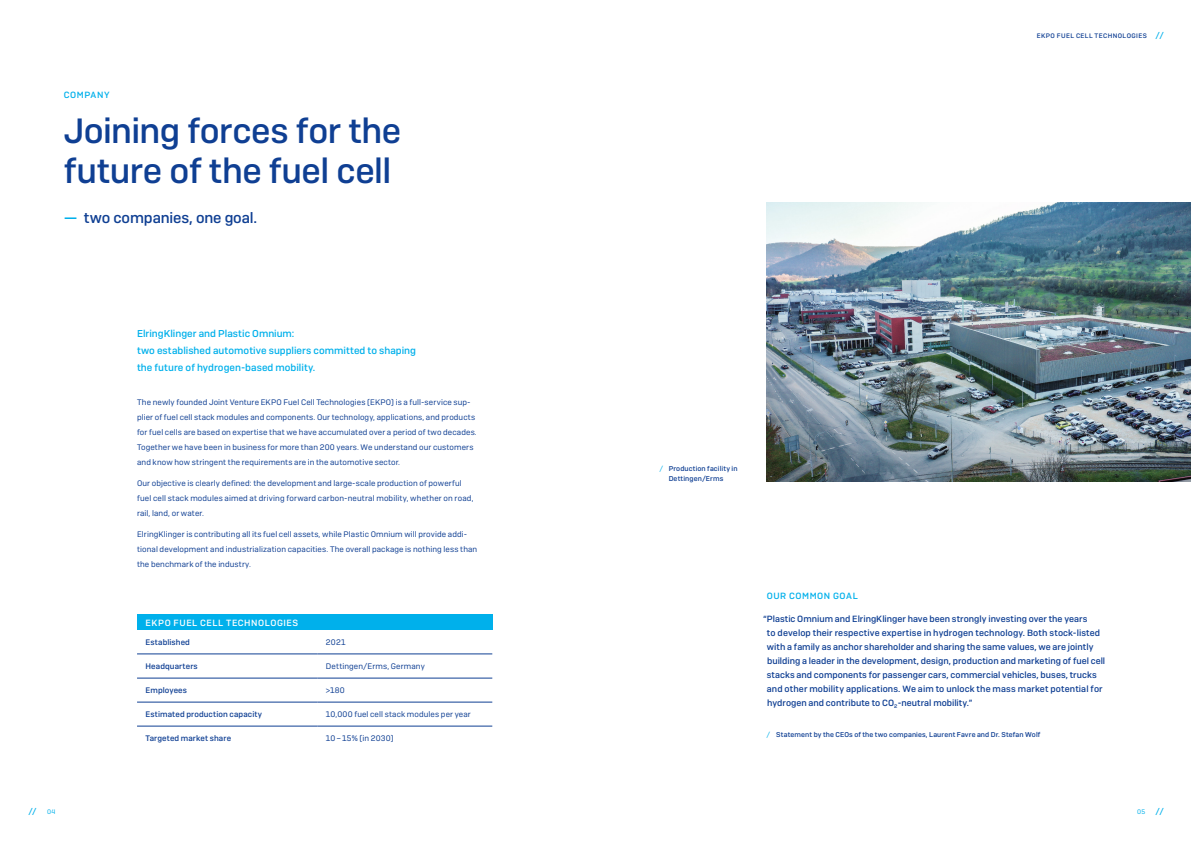
<style>
.page{position:relative;width:1191px;height:842px;background:#fff}
.page>*{position:absolute;margin:0;border:0;box-sizing:border-box;transform-origin:0 0}
.t1{font:500 35px/40px "Camber";letter-spacing:-.015em;color:#0f3f93}
.t2{font:500 15px "Camber";letter-spacing:-.01em;color:#0f3f93}
.t3{font:500 10px/17px "Camber";color:#00b0eb}
.t4{font:500 9px/14px "Camber";letter-spacing:.005em;color:#0f3f93}
.t5{font:500 9px "Camber";letter-spacing:.06em;color:#fff}
.t6{font:500 9px "Camber";letter-spacing:.06em;color:#00b0eb}
.t7{font:8px/15px "Camber";letter-spacing:.01em;color:#0f3f93}
.t8{font:500 8px "Camber";letter-spacing:.01em;color:#0f3f93}
.t9{font:500 8px "Camber";color:#00b0eb}
.t10{font:500 7px/10px "Camber";letter-spacing:.02em;color:#0f3f93}
.t11{font:500 6.5px "Camber";letter-spacing:.065em;color:#0f3f93}
.t12{font:6.5px "Camber";color:#00b0eb}
.s1{color:#00b0eb}
.s2{font-size:8px;color:#00b0eb}
.s3{font-weight:400;color:#00b0eb}
</style>
<div class="page">
<div style="left:137px;top:615px;width:355px;height:15px;background:#00b0eb"></div>
<hr style="left:137px;top:654px;width:180px;height:1px;background:#0f3f93">
<hr style="left:317px;top:654px;width:175px;height:1px;background:#0f3f93">
<hr style="left:137px;top:678px;width:180px;height:1px;background:#0f3f93">
<hr style="left:317px;top:678px;width:175px;height:1px;background:#0f3f93">
<hr style="left:137px;top:702px;width:180px;height:1px;background:#0f3f93">
<hr style="left:317px;top:702px;width:175px;height:1px;background:#0f3f93">
<hr style="left:137px;top:726px;width:180px;height:1px;background:#0f3f93">
<hr style="left:317px;top:726px;width:175px;height:1px;background:#0f3f93">
<img style="left:766px;top:202px;width:425px;height:279px">
<p class="t6" style="left:64px;top:89px;width:47px">COMPANY</p>
<h1 class="t1" style="left:64px;top:110px;width:339px">Joining forces for the future of the fuel cell</h1>
<h2 class="t2" style="left:64px;top:209px;width:195px"><span class="s1">—</span> two companies, one goal.</h2>
<p class="t3" style="left:137px;top:324px;width:280px">ElringKlinger and Plastic Omnium:<br>two established automotive suppliers committed to shaping the future of hydrogen-based mobility.</p>
<p class="t7" style="left:137px;top:395px;width:341px">The newly founded Joint Venture EKPO Fuel Cell Technologies (EKPO) is a full-service sup&shy;plier of fuel cell stack modules and components. Our technology, applications, and products for fuel cells are based on expertise that we have accumulated over a period of two decades.<br>Together we have been in business for more than 200 years. We understand our customers and know how stringent the requirements are in the automotive sector.</p>
<p class="t7" style="left:137px;top:476px;width:338px">Our objective is clearly defined: the development and large-scale production of powerful fuel cell stack modules aimed at driving forward carbon-neutral mobility, whether on road, rail, land, or water.</p>
<p class="t7" style="left:137px;top:526px;width:342px">ElringKlinger is contributing all its fuel cell assets, while Plastic Omnium will provide addi&shy;tional development and industrialization capacities. The overall package is nothing less than the benchmark of the industry.</p>
<p class="t5" style="left:146px;top:617px;width:154px">EKPO FUEL CELL TECHNOLOGIES</p>
<p class="t8" style="left:146px;top:637px;width:46px">Established</p>
<p class="t7" style="left:326px;top:635px;width:21px">2021</p>
<p class="t8" style="left:146px;top:661px;width:54px">Headquarters</p>
<p class="t7" style="left:326px;top:659px;width:100px">Dettingen/Erms, Germany</p>
<p class="t8" style="left:146px;top:685px;width:43px">Employees</p>
<p class="t7" style="left:326px;top:683px;width:20px">&gt;180</p>
<p class="t8" style="left:146px;top:709px;width:118px">Estimated production capacity</p>
<p class="t7" style="left:326px;top:707px;width:146px">10,000 fuel cell stack modules per year</p>
<p class="t8" style="left:146px;top:733px;width:87px">Targeted market share</p>
<p class="t7" style="left:326px;top:731px;width:69px">10–15% (in 2030)</p>
<p class="t11" style="left:1036px;top:31px;width:129px">EKPO FUEL CELL TECHNOLOGIES <span class="s2">//</span></p>
<p class="t10" style="left:668px;top:464px;width:70px;text-indent:-9px"><span class="s3">/</span> Production facility in<br>Dettingen/Erms</p>
<p class="t6" style="left:767px;top:591px;width:92px">OUR COMMON GOAL</p>
<p class="t4" style="left:767px;top:611px;width:340px;text-indent:-4px">“Plastic Omnium and ElringKlinger have been strongly investing over the years<br>to develop their respective expertise in hydrogen technology. Both stock-listed with a family as anchor shareholder and sharing the same values, we are jointly building a leader in the development, design, production and marketing of fuel cell stacks and components for passenger cars, commercial vehicles, buses, trucks and other mobility applications. We aim to unlock the mass market potential for hydrogen and contribute to CO<sub>2</sub>-neutral mobility.”</p>
<p class="t10" style="left:766px;top:729px;width:276px"><span class="s3">/</span> Statement by the CEOs of the two companies, Laurent Favre and Dr. Stefan Wolf</p>
<p class="t9" style="left:28px;top:806px;width:10px">//</p>
<p class="t12" style="left:47px;top:808px;width:10px">04</p>
<p class="t12" style="left:1137px;top:808px;width:10px">05</p>
<p class="t9" style="left:1155px;top:806px;width:10px">//</p>
</div>
